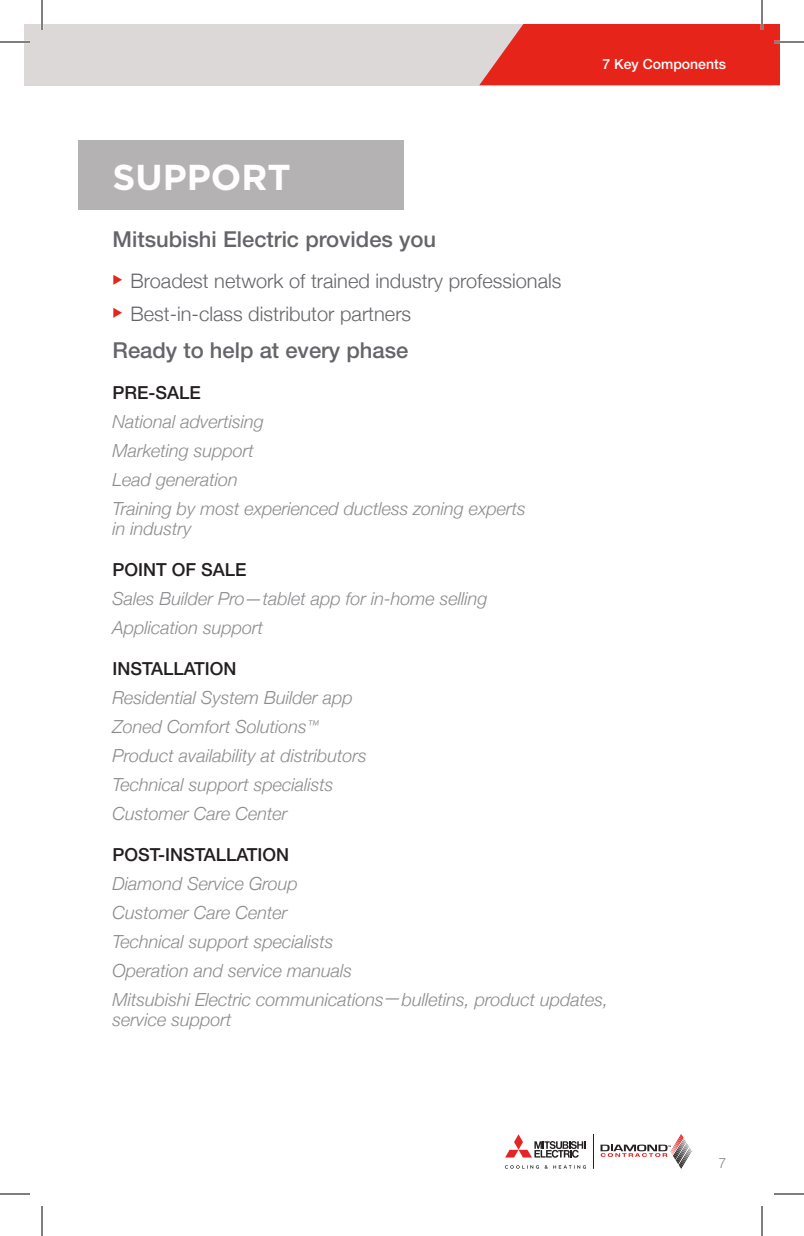
<style>
.page{position:relative;width:804px;height:1236px;background:#fff}
.page>*{position:absolute;margin:0;border:0;box-sizing:border-box;transform-origin:0 0}
.t1{font:700 36px "Gotham";color:#fff}
.t2{font:500 22px "Helvetica Neue";color:#646569}
.t3{font:300 20px "Helvetica Neue";color:#646569}
.t4{font:italic 300 18px/20px "Helvetica Neue";color:#8b8a8d}
.t5{font:500 18px "Helvetica Neue";color:#231f20}
.t6{font:500 14px "Helvetica Neue";color:#fff}
.t7{font:300 14px "Helvetica";color:#8b8a8d}
</style>
<div class="page">
<div style="left:24px;top:24px;width:756px;height:61px;background:#dcd8d7"></div>
<div style="left:78px;top:141px;width:325px;height:69px;background:#b4b2b2"></div>
<svg style="left:479px;top:24px;width:301px;height:61px;background:#e63127"></svg>
<svg style="left:601px;top:1134px;width:91px;height:35px"></svg>
<svg style="left:505px;top:1165px;width:34px;height:4px"></svg>
<svg style="left:545px;top:1165px;width:41px;height:4px"></svg>
<svg style="left:505px;top:1134px;width:80px;height:24px"></svg>
<hr style="left:593px;top:1134px;width:1px;height:35px;background:#231f20">
<hr style="left:0;top:41px;width:30px;height:2px;background:#fff">
<hr style="left:774px;top:41px;width:30px;height:2px;background:#fff">
<hr style="left:41px;top:0;width:2px;height:30px;background:#fff">
<hr style="left:761px;top:0;width:2px;height:30px;background:#fff">
<hr style="left:0;top:42px;width:30px;height:1px;background:#000">
<hr style="left:774px;top:42px;width:30px;height:1px;background:#000">
<hr style="left:0;top:1194px;width:30px;height:1px;background:#000">
<hr style="left:774px;top:1194px;width:30px;height:1px;background:#000">
<hr style="left:42px;top:0;width:1px;height:30px;background:#000">
<hr style="left:42px;top:1206px;width:1px;height:30px;background:#000">
<hr style="left:762px;top:0;width:1px;height:30px;background:#000">
<hr style="left:762px;top:1206px;width:1px;height:30px;background:#000">
<p class="t1" style="left:113px;top:156px;width:180px">SUPPORT</p>
<p class="t6" style="left:603px;top:56px;width:125px">7 Key Components</p>
<p class="t2" style="left:113px;top:226px;width:325px">Mitsubishi Electric provides you</p>
<p class="t3" style="left:113px;top:265px;width:450px"><sup>◆</sup> Broadest network of trained industry professionals</p>
<p class="t3" style="left:113px;top:298px;width:300px"><sup>◆</sup> Best-in-class distributor partners</p>
<p class="t2" style="left:113px;top:337px;width:297px">Ready to help at every phase</p>
<p class="t5" style="left:113px;top:382px;width:90px">PRE-SALE</p>
<p class="t4" style="left:113px;top:410px;width:153px">National advertising</p>
<p class="t4" style="left:113px;top:439px;width:143px">Marketing support</p>
<p class="t4" style="left:113px;top:468px;width:127px">Lead generation</p>
<p class="t4" style="left:113px;top:497px;width:415px">Training by most experienced ductless zoning experts in industry</p>
<p class="t5" style="left:113px;top:559px;width:136px">POINT OF SALE</p>
<p class="t4" style="left:113px;top:587px;width:377px">Sales Builder Pro—tablet app for in-home selling</p>
<p class="t4" style="left:113px;top:616px;width:152px">Application support</p>
<p class="t5" style="left:113px;top:658px;width:126px">INSTALLATION</p>
<p class="t4" style="left:113px;top:686px;width:242px">Residential System Builder app</p>
<p class="t4" style="left:113px;top:715px;width:210px">Zoned Comfort Solutions<sup>™</sup></p>
<p class="t4" style="left:113px;top:744px;width:256px">Product availability at distributors</p>
<p class="t4" style="left:113px;top:773px;width:223px">Technical support specialists</p>
<p class="t4" style="left:113px;top:802px;width:177px">Customer Care Center</p>
<p class="t5" style="left:113px;top:844px;width:178px">POST-INSTALLATION</p>
<p class="t4" style="left:113px;top:872px;width:187px">Diamond Service Group</p>
<p class="t4" style="left:113px;top:901px;width:177px">Customer Care Center</p>
<p class="t4" style="left:113px;top:930px;width:223px">Technical support specialists</p>
<p class="t4" style="left:113px;top:959px;width:241px">Operation and service manuals</p>
<p class="t4" style="left:113px;top:988px;width:497px">Mitsubishi Electric communications—bulletins, product updates, service support</p>
<p class="t7" style="left:719px;top:1151px;width:9px">7</p>
</div>
